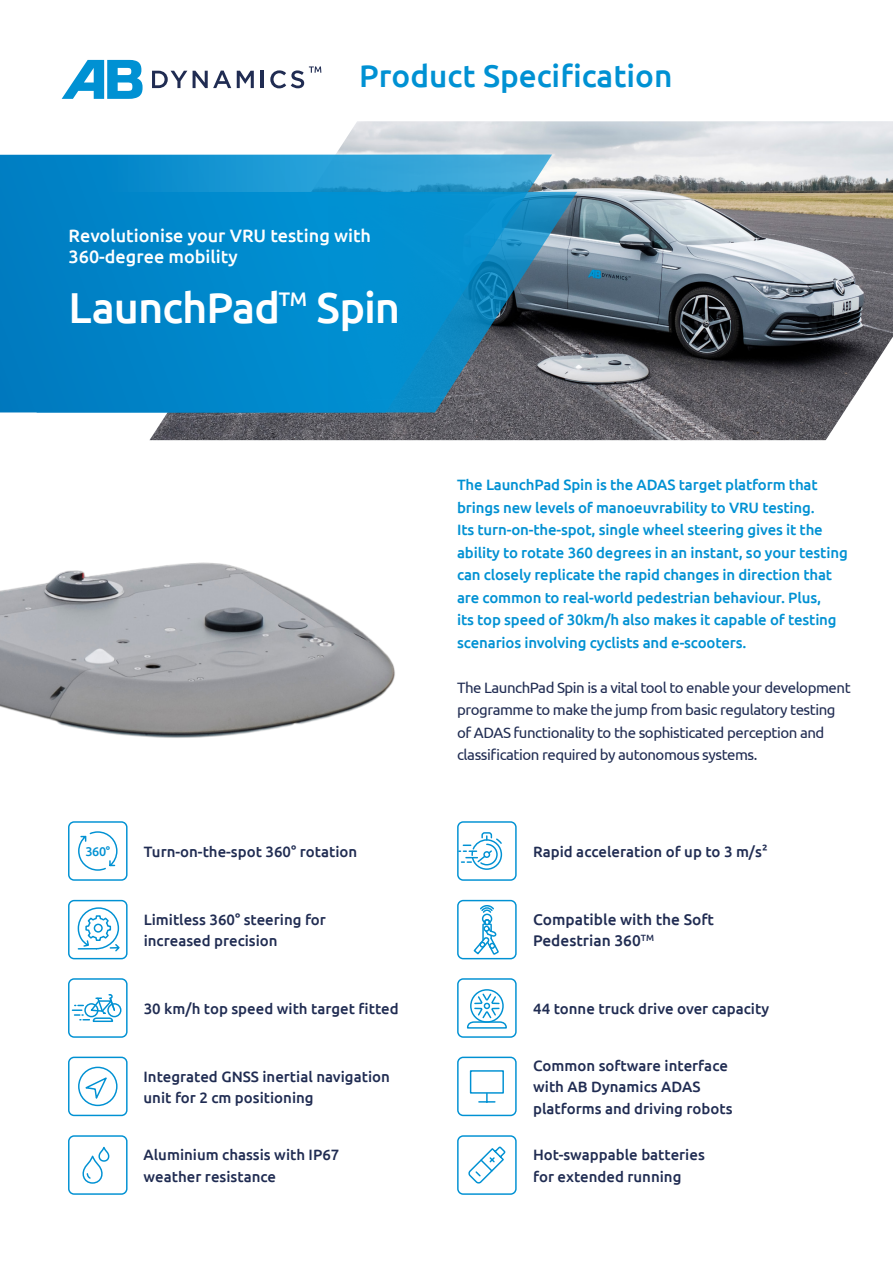
<style>
.page{position:relative;width:893px;height:1263px;background:#fff}
.page>*{position:absolute;margin:0;border:0;box-sizing:border-box;transform-origin:0 0}
.t1{font:500 43.35px "Ubuntu";letter-spacing:-.025em;color:#fff}
.t2{font:500 31.5px "Ubuntu";color:#0091d3}
.t3{font:500 18px/21.6px "Ubuntu";color:#fff}
.t4{font:500 15.45px/21.1px "Ubuntu";color:#202c52}
.t5{font:500 15px/22.5px "Ubuntu";letter-spacing:-.01em;color:#0091d3}
.t6{font:500 15px/21.1px "Ubuntu";color:#202c52}
.t7{font:15px/22.5px "Ubuntu";letter-spacing:-.03em;color:#202c52}
.t8{font:500 12.6px "Ubuntu";color:#0091d3}
</style>
<div class="page">
<img style="left:150px;top:121px;width:743px;height:319px">
<svg style="left:0;top:155px;width:552px;height:207px;background:#1890cc"></svg>
<svg style="left:37px;top:192px;width:540px;height:220px;background:#0e84be"></svg>
<svg style="left:152px;top:71px;width:35px;height:17px"></svg>
<svg style="left:193px;top:71px;width:38px;height:17px"></svg>
<svg style="left:237px;top:71px;width:17px;height:17px"></svg>
<hr style="left:261px;top:71px;width:3px;height:17px;background:#202c52">
<svg style="left:62px;top:60px;width:81px;height:39px"></svg>
<svg style="left:270px;top:66px;width:51px;height:22px"></svg>
<div style="left:68px;top:821px;width:60px;height:60px;border:1px solid #0091d3;border-radius:5px"></div>
<svg style="left:78px;top:831px;width:40px;height:40px"></svg>
<div style="left:68px;top:978px;width:60px;height:60px;border:1px solid #0091d3;border-radius:5px"></div>
<div style="left:107px;top:1003px;width:14px;height:14px;border:1px solid #0091d3;border-radius:50%"></div>
<svg style="left:72px;top:994px;width:44px;height:29px"></svg>
<div style="left:68px;top:1057px;width:60px;height:59px;border:1px solid #0091d3;border-radius:5px"></div>
<div style="left:78px;top:1067px;width:40px;height:39px;border:1px solid #0091d3;border-radius:50%"></div>
<svg style="left:81px;top:1075px;width:26px;height:25px"></svg>
<svg style="left:68px;top:1135px;width:60px;height:60px"></svg>
<svg style="left:68px;top:900px;width:60px;height:59px"></svg>
<svg style="left:459px;top:832px;width:44px;height:38px"></svg>
<div style="left:457px;top:821px;width:60px;height:60px;border:1px solid #0091d3;border-radius:5px"></div>
<svg style="left:473px;top:905px;width:26px;height:50px"></svg>
<div style="left:457px;top:900px;width:60px;height:59px;border:1px solid #0091d3;border-radius:5px"></div>
<svg style="left:466px;top:992px;width:41px;height:37px"></svg>
<div style="left:470px;top:989px;width:34px;height:34px;border:1px solid #0091d3;border-radius:50%"></div>
<div style="left:457px;top:978px;width:60px;height:60px;border:1px solid #0091d3;border-radius:5px"></div>
<svg style="left:479px;top:1094px;width:16px;height:8px"></svg>
<div style="left:470px;top:1070px;width:34px;height:24px;border:1px solid #0091d3"></div>
<div style="left:457px;top:1057px;width:60px;height:59px;border:1px solid #0091d3;border-radius:5px"></div>
<img style="left:0;top:362px;width:522px;height:376px">
<svg style="left:468px;top:1146px;width:38px;height:38px"></svg>
<div style="left:457px;top:1135px;width:60px;height:60px;border:1px solid #0091d3;border-radius:5px"></div>
<h2 class="t2" style="left:359px;top:56px;width:315px">Product Specification</h2>
<p class="t3" style="left:69px;top:224px;width:304px">Revolutionise your VRU testing with<br>360-degree mobility</p>
<h1 class="t1" style="left:69px;top:280px;width:333px">LaunchPad<sup>TM</sup> Spin</h1>
<p class="t5" style="left:457px;top:473px;width:392px">The LaunchPad Spin is the ADAS target platform that brings new levels of manoeuvrability to VRU testing.<br>Its turn‑on‑the‑spot, single wheel steering gives it the ability to rotate 360 degrees in an instant, so your testing can closely replicate the rapid changes in direction that are common to real-world pedestrian behaviour. Plus,<br>its top speed of 30km/h also makes it capable of testing scenarios involving cyclists and e-scooters.</p>
<p class="t7" style="left:457px;top:676px;width:395px">The LaunchPad Spin is a vital tool to enable your development programme to make the jump from basic regulatory testing of ADAS functionality to the sophisticated perception and classification required by autonomous systems.</p>
<p class="t8" style="left:85px;top:843px;width:26px">360°</p>
<p class="t6" style="left:144px;top:840px;width:215px">Turn-on-the-spot 360° rotation</p>
<p class="t6" style="left:533px;top:840px;width:236px">Rapid acceleration of up to 3 m/s2</p>
<p class="t6" style="left:144px;top:908px;width:184px">Limitless 360° steering for increased precision</p>
<p class="t4" style="left:533px;top:908px;width:182px">Compatible with the Soft<br>Pedestrian 360<sup>TM</sup></p>
<p class="t6" style="left:144px;top:997px;width:256px">30 km/h top speed with target fitted</p>
<p class="t6" style="left:533px;top:997px;width:237px">44 tonne truck drive over capacity</p>
<p class="t6" style="left:144px;top:1065px;width:248px">Integrated GNSS inertial navigation unit for 2 cm positioning</p>
<p class="t6" style="left:144px;top:1144px;width:197px">Aluminium chassis with IP67 weather resistance</p>
<p class="t6" style="left:533px;top:1055px;width:201px">Common software interface with AB Dynamics ADAS platforms and driving robots</p>
<p class="t6" style="left:533px;top:1144px;width:173px">Hot-swappable batteries for extended running</p>
</div>
